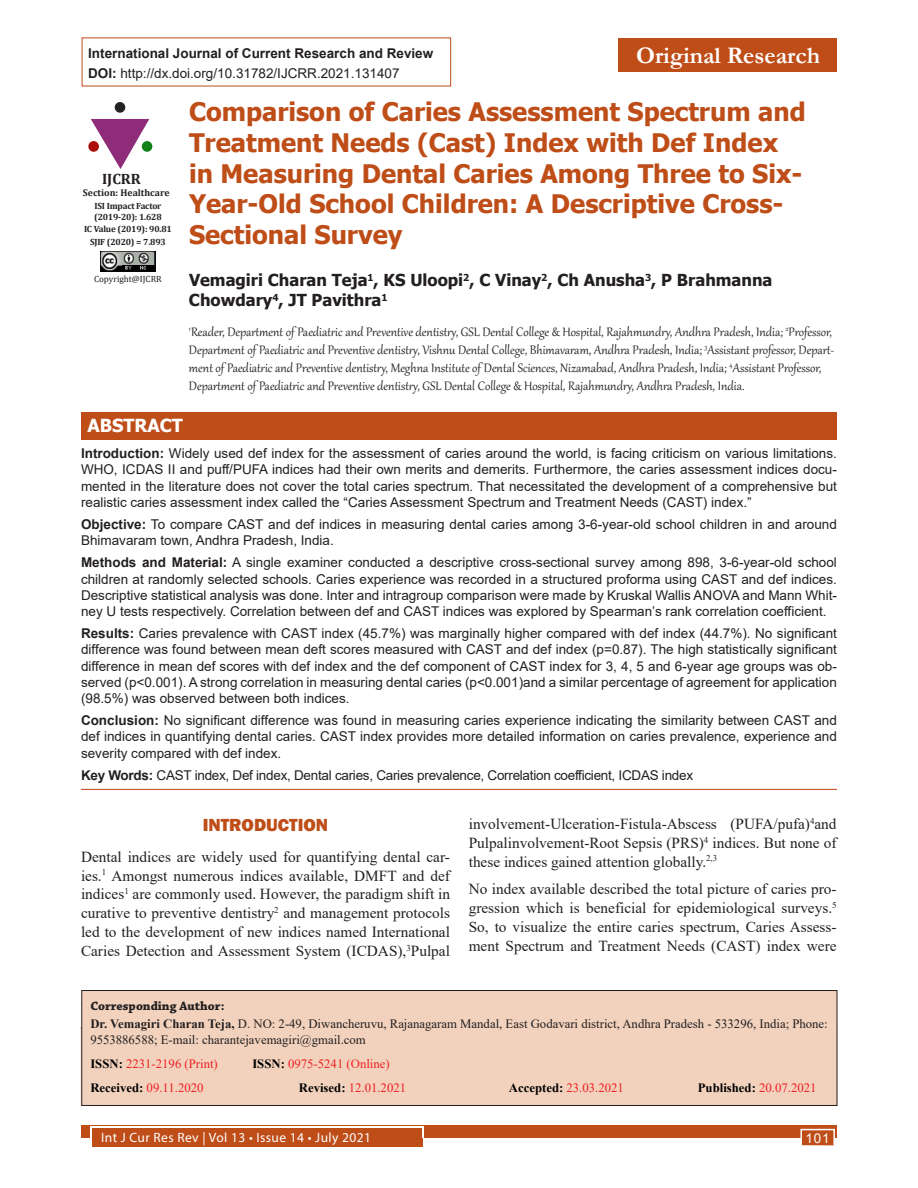
<style>
.page{position:relative;width:918px;height:1188px;background:#fff}
.page>*{position:absolute;margin:0;border:0;box-sizing:border-box;transform-origin:0 0}
.Article_title{font:700 25.5px/30.6px "Tahoma";color:#be4d18}
.Articles{font:700 24px "Garamond";color:#fff}
.Head_1{font:800 18px "Franklin Gothic";color:#be4d18}
.t1{font:700 18px "Tahoma";color:#fff}
.Author_name{font:700 16.5px/19.8px "Tahoma";color:#231f20}
.Text_copy{font:15.3px/18.9px "Times New Roman";color:#231f20;text-align:justify}
.Author_affiliation{font:15px/18px "Gabriola";color:#231f20}
.t2{font:700 15px "Cambria";color:#231f20}
.Abstract_text{font:13.5px/16.2px "Arial";color:#231f20;text-align:justify}
.Keywords{font:13.5px "Arial";letter-spacing:-.02em;color:#231f20}
.t3{font:700 13.5px "Arial";color:#231f20}
.t4{font:13.5px "Myriad Pro";letter-spacing:.03em;color:#fff}
.t5{font:13.5px "Arial";color:#fff}
.Corresponding_text{font:12.75px/15.3px "Times New Roman";color:#231f20}
.Corresponding_text-2{font:12.75px "Times New Roman";color:#ee1d23}
.Corresponding_text-3{font:12.75px "Times New Roman";color:#ee2123}
.Corresponding_head{font:700 12.75px "Chaparral Pro";color:#231f20}
.Corresponding_text-4{font:700 12.75px "Times New Roman";color:#000}
.t6{font:700 9.75px "Cambria";color:#231f20}
.t7{font:700 9px/10.8px "Cambria";letter-spacing:-.02em;color:#231f20}
.Text{font:9px "Cambria";color:#231f20}
.s1{font-weight:700}
.s2{font-weight:700;color:#000}
.s3{font-weight:400;color:#ee1d23}
</style>
<div class="page">
<div style="left:81px;top:1125px;width:756px;height:13px;background:#be4d18"></div>
<div style="left:92px;top:1128px;width:330px;height:19px;background:#be4d18"></div>
<hr style="left:90px;top:1127px;width:333px;height:1px;background:#fff">
<svg style="left:90px;top:1128px;width:2px;height:10px"></svg>
<svg style="left:422px;top:1127px;width:2px;height:11px"></svg>
<div style="left:800px;top:1129px;width:35px;height:17px;background:#be4d18;border:2px solid #fff"></div>
<div style="left:81px;top:990px;width:756px;height:116px;background:#f2d2bd;border:1px solid #231f20"></div>
<div style="left:618px;top:38px;width:219px;height:34px;background:#be4d18"></div>
<svg style="left:91px;top:119px;width:58px;height:50px"></svg>
<div style="left:142px;top:141px;width:10px;height:11px;background:#128117;border-radius:50%"></div>
<div style="left:115px;top:102px;width:10px;height:11px;background:#232323;border-radius:50%"></div>
<div style="left:88px;top:141px;width:11px;height:11px;background:#ac0b0b;border-radius:50%"></div>
<img style="left:101px;top:252px;width:54px;height:19px">
<img style="left:123px;top:265px;width:31px;height:5px">
<hr style="left:81px;top:789px;width:756px;height:1px;background:#cd542a">
<div style="left:81px;top:412px;width:756px;height:27px;background:#be4d18"></div>
<p class="t3" style="left:88px;top:43px;width:347px">International Journal of Current Research and Review</p>
<p class="Articles" style="left:636px;top:39px;width:186px">Original Research</p>
<p class="Abstract_text" style="left:88px;top:65px;width:313px"><span class="s1">DOI:</span> http://dx.doi.org/10.31782/IJCRR.2021.131407</p>
<p class="t2" style="left:102px;top:168px;width:40px">IJCRR</p>
<p class="t6" style="left:83px;top:186px;width:88px">Section: Healthcare</p>
<p class="t7" style="left:94px;top:200px;width:69px">ISI Impact Factor (2019-20): 1.628</p>
<p class="t7" style="left:84px;top:224px;width:89px">IC Value (2019): 90.81</p>
<p class="t7" style="left:90px;top:236px;width:77px">SJIF (2020) = 7.893</p>
<p class="Text" style="left:94px;top:273px;width:69px">Copyright@IJCRR</p>
<p class="Article_title" style="left:189px;top:98px;width:618px">Comparison of Caries Assessment Spectrum and Treatment Needs (Cast) Index with Def Index in Measuring Dental Caries Among Three to Six-Year-Old School Children: A Descriptive Cross-Sectional Survey</p>
<p class="Author_name" style="left:189px;top:271px;width:585px">Vemagiri Charan Teja<sup>1</sup>, KS Uloopi<sup>2</sup>, C Vinay<sup>2</sup>, Ch Anusha<sup>3</sup>, P Brahmanna<br>Chowdary<sup>4</sup>, JT Pavithra<sup>1</sup></p>
<p class="Author_affiliation" style="left:189px;top:322px;width:647px"><sup>1</sup>Reader, Department of Paediatric and Preventive dentistry, GSL Dental College &amp; Hospital, Rajahmundry, Andhra Pradesh, India; <sup>2</sup>Professor, Department of Paediatric and Preventive dentistry, Vishnu Dental College, Bhimavaram, Andhra Pradesh, India; <sup>3</sup>Assistant professor, Depart&shy;ment of Paediatric and Preventive dentistry, Meghna Institute of Dental Sciences, Nizamabad, Andhra Pradesh, India; <sup>4</sup>Assistant Professor, Department of Paediatric and Preventive dentistry, GSL Dental College &amp; Hospital, Rajahmundry, Andhra Pradesh, India.</p>
<p class="t1" style="left:87px;top:413px;width:97px">ABSTRACT</p>
<p class="Abstract_text" style="left:81px;top:445px;width:758px"><span class="s1">Introduction:</span> Widely used def index for the assessment of caries around the world, is facing criticism on various limitations.<br>WHO, ICDAS II and puff/PUFA indices had their own merits and demerits. Furthermore, the caries assessment indices docu&shy;mented in the literature does not cover the total caries spectrum. That necessitated the development of a comprehensive but realistic caries assessment index called the “Caries Assessment Spectrum and Treatment Needs (CAST) index.”</p>
<p class="Abstract_text" style="left:81px;top:516px;width:757px"><span class="s1">Objective:</span> To compare CAST and def indices in measuring dental caries among 3-6-year-old school children in and around<br>Bhimavaram town, Andhra Pradesh, India.</p>
<p class="Abstract_text" style="left:81px;top:555px;width:758px"><span class="s1">Methods and Material:</span> A single examiner conducted a descriptive cross-sectional survey among 898, 3-6-year-old school children at randomly selected schools. Caries experience was recorded in a structured proforma using CAST and def indices.<br>Descriptive statistical analysis was done. Inter and intragroup comparison were made by Kruskal Wallis ANOVA and Mann Whit&shy;ney U tests respectively. Correlation between def and CAST indices was explored by Spearman’s rank correlation coefficient.</p>
<p class="Abstract_text" style="left:81px;top:625px;width:757px"><span class="s1">Results:</span> Caries prevalence with CAST index (45.7%) was marginally higher compared with def index (44.7%). No significant difference was found between mean deft scores measured with CAST and def index (p=0.87). The high statistically significant difference in mean def scores with def index and the def component of CAST index for 3, 4, 5 and 6-year age groups was ob&shy;served (p&lt;0.001). A strong correlation in measuring dental caries (p&lt;0.001)and a similar percentage of agreement for application (98.5%) was observed between both indices.</p>
<p class="Abstract_text" style="left:81px;top:712px;width:757px"><span class="s1">Conclusion:</span> No significant difference was found in measuring caries experience indicating the similarity between CAST and def indices in quantifying dental caries. CAST index provides more detailed information on caries prevalence, experience and severity compared with def index.</p>
<p class="Keywords" style="left:81px;top:766px;width:614px"><span class="s1">Key Words:</span> CAST index, Def index, Dental caries, Caries prevalence, Correlation coefficient, ICDAS index</p>
<p class="Head_1" style="left:203px;top:813px;width:127px">INTRODUCTION</p>
<p class="Text_copy" style="left:81px;top:847px;width:371px">Dental indices are widely used for quantifying dental car&shy;ies.<sup>1</sup> Amongst numerous indices available, DMFT and def indices<sup>1</sup> are commonly used. However, the paradigm shift in curative to preventive dentistry<sup>2</sup> and management protocols led to the development of new indices named International Caries Detection and Assessment System (ICDAS),<sup>3</sup>Pulpal</p>
<p class="Text_copy" style="left:469px;top:814px;width:369px">involvement-Ulceration-Fistula-Abscess (PUFA/pufa)<sup>4</sup>and Pulpalinvolvement-Root Sepsis (PRS)<sup>4</sup> indices. But none of these indices gained attention globally.<sup>2,3</sup></p>
<p class="Text_copy" style="left:469px;top:879px;width:369px">No index available described the total picture of caries pro&shy;gression which is beneficial for epidemiological surveys.<sup>5<br></sup>So, to visualize the entire caries spectrum, Caries Assess&shy;ment Spectrum and Treatment Needs (CAST) index were</p>
<p class="Corresponding_head" style="left:90px;top:998px;width:136px">Corresponding Author:</p>
<p class="Corresponding_text" style="left:90px;top:1016px;width:739px"><span class="s1">Dr. Vemagiri Charan Teja,</span> D. NO: 2-49, Diwancheruvu, Rajanagaram Mandal, East Godavari district, Andhra Pradesh - 533296, India; Phone:<br>9553886588; E-mail: charantejavemagiri@gmail.com</p>
<p class="Corresponding_text-3" style="left:90px;top:1055px;width:129px"><span class="s2">ISSN:</span> 2231-2196 (Print)</p>
<p class="Corresponding_text-3" style="left:252px;top:1055px;width:139px"><span class="s2">ISSN:</span> 0975-5241 (Online)</p>
<p class="Corresponding_text-2" style="left:90px;top:1079px;width:115px"><span class="s2">Received:</span> 09.11.2020</p>
<p class="Corresponding_text-2" style="left:299px;top:1079px;width:109px"><span class="s2">Revised:</span> 12.01.2021</p>
<p class="Corresponding_text-2" style="left:509px;top:1079px;width:117px"><span class="s2">Accepted:</span> 23.03.2021</p>
<p class="Corresponding_text-4" style="left:698px;top:1079px;width:120px">Published: <span class="s3">20.07.2021</span></p>
<p class="t4" style="left:101px;top:1129px;width:271px">Int J Cur Res Rev | Vol 13 • Issue 14 • July 2021</p>
<p class="t5" style="left:806px;top:1129px;width:26px">101</p>
</div>
